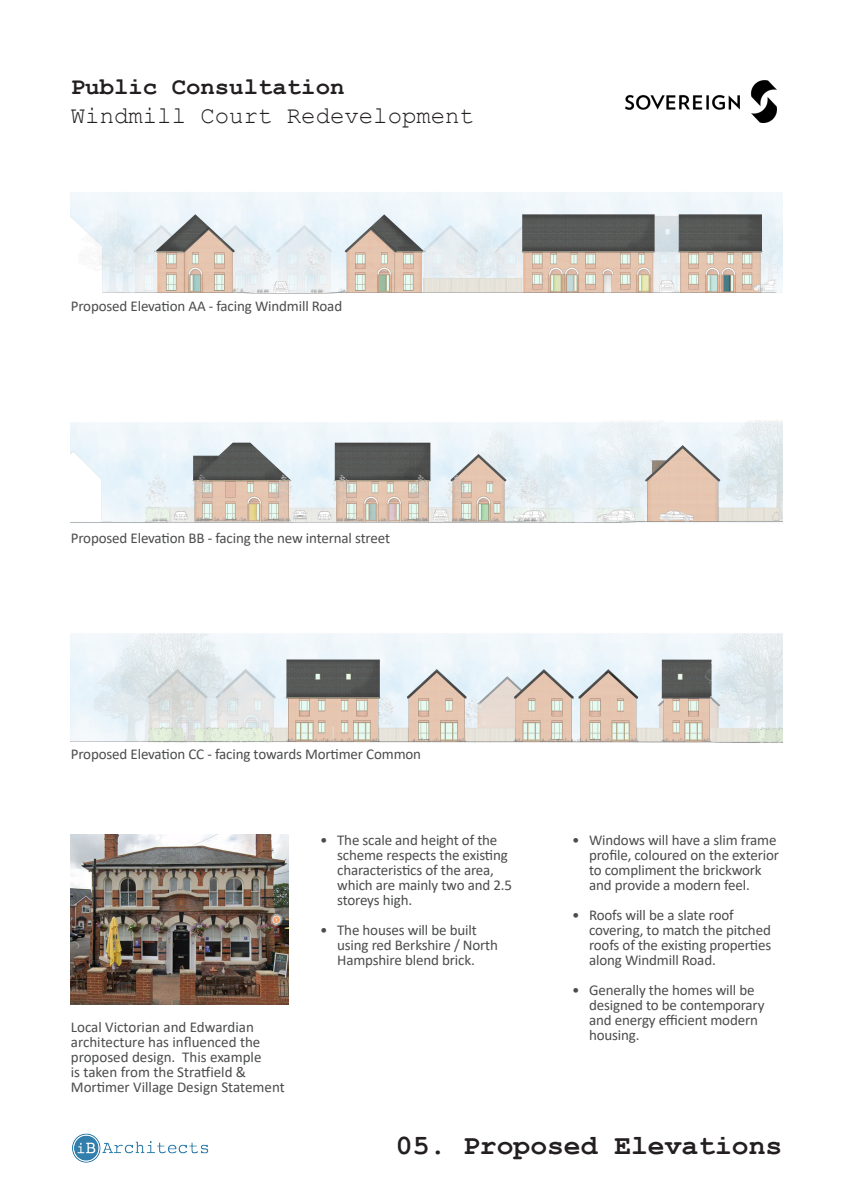
<style>
.page{position:relative;width:842px;height:1192px;background:#fff}
.page>*{position:absolute;margin:0;border:0;box-sizing:border-box;transform-origin:0 0}
.t1{font:700 28px "Courier New";color:#231f20}
.t2{font:24px "Courier New";color:#231f20}
.t3{font:700 24px "Courier New";color:#231f20}
.t4{font:15px/15px "Calibri";letter-spacing:-.01em;color:#4b4c4d}
</style>
<div class="page">
<img style="left:72px;top:1133px;width:137px;height:30px">
<img style="left:626px;top:80px;width:151px;height:43px">
<img style="left:71px;top:633px;width:711px;height:110px">
<img style="left:71px;top:192px;width:711px;height:102px">
<img style="left:71px;top:420px;width:711px;height:103px">
<svg style="left:652px;top:460px;width:15px;height:14px"></svg>
<img style="left:71px;top:834px;width:217px;height:170px">
<h2 class="t3" style="left:71px;top:72px;width:275px">Public Consultation</h2>
<h2 class="t2" style="left:71px;top:100px;width:405px">Windmill Court Redevelopment</h2>
<p class="t4" style="left:71px;top:298px;width:273px">Proposed Elevation AA - facing Windmill Road</p>
<p class="t4" style="left:71px;top:530px;width:321px">Proposed Elevation BB - facing the new internal street</p>
<p class="t4" style="left:71px;top:746px;width:352px">Proposed Elevation CC - facing towards Mortimer Common</p>
<p class="t4" style="left:71px;top:1019px;width:215px">Local Victorian and Edwardian architecture has influenced the proposed design. This example<br>is taken from the Stratfield &amp;<br>Mortimer Village Design Statement</p>
<p class="t4" style="left:337px;top:832px;width:176px;text-indent:-17px">• The scale and height of the scheme respects the existing characteristics of the area, which are mainly two and 2.5 storeys high.</p>
<p class="t4" style="left:337px;top:922px;width:162px;text-indent:-17px">• The houses will be built using red Berkshire / North<br>Hampshire blend brick.</p>
<p class="t4" style="left:589px;top:832px;width:192px;text-indent:-17px">• Windows will have a slim frame profile, coloured on the exterior to compliment the brickwork and provide a modern feel.</p>
<p class="t4" style="left:589px;top:907px;width:184px;text-indent:-17px">• Roofs will be a slate roof covering, to match the pitched roofs of the existing properties along Windmill Road.</p>
<p class="t4" style="left:589px;top:982px;width:177px;text-indent:-17px">• Generally the homes will be designed to be contemporary and energy efficient modern housing.</p>
<p class="t1" style="left:396px;top:1128px;width:388px">05. Proposed Elevations</p>
</div>
